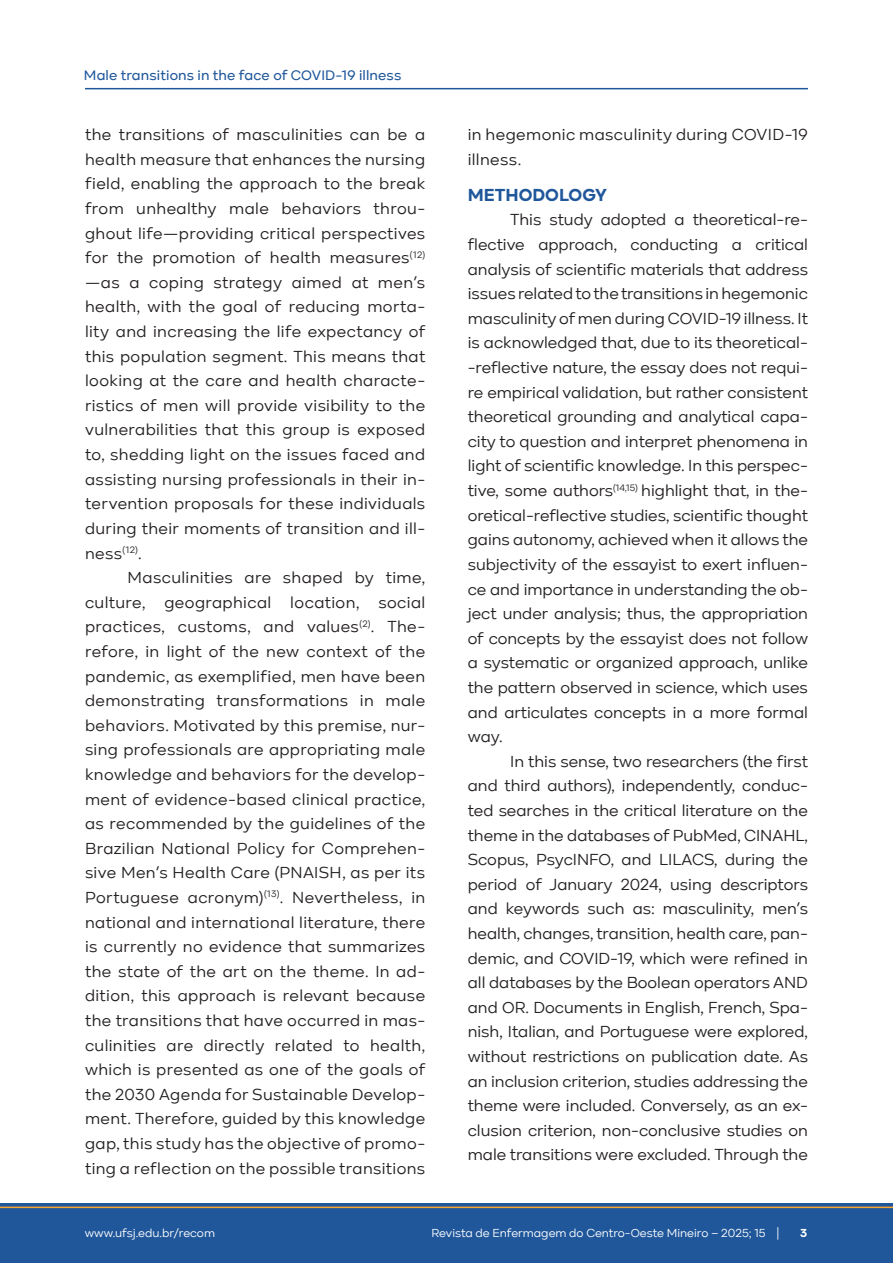
<style>
.page{position:relative;width:893px;height:1263px;background:#fff}
.page>*{position:absolute;margin:0;border:0;box-sizing:border-box;transform-origin:0 0}
.Tit_artigo{font:700 18px "Kinetika";color:#20579b}
.Texto_artigo{font:16.5px/24.6px "Kinetika";letter-spacing:.02em;color:#231f20;text-align:justify}
.t1{font:500 14.25px "Kinetika";letter-spacing:.01em;color:#20579b}
.t2{font:12px "Kinetika";color:#fff}
.t3{font:700 12px "Kinetika";color:#fff}
</style>
<div class="page">
<div style="left:0;top:1203px;width:893px;height:60px;background:#20579b"></div>
<hr style="left:0;top:1206px;width:893px;height:2px;background:#f9a42e">
<hr style="left:85px;top:88px;width:723px;height:1px;background:#20579b">
<p class="t1" style="left:84px;top:67px;width:319px">Male transitions in the face of COVID-19 illness</p>
<p class="Texto_artigo" style="left:85px;top:122px;width:342px">the transitions of masculinities can be a health measure that enhances the nursing field, enabling the approach to the break from unhealthy male behaviors throu&shy;ghout life—providing critical perspectives for the promotion of health measures<sup>(12) </sup>—as a coping strategy aimed at men’s health, with the goal of reducing morta&shy;lity and increasing the life expectancy of this population segment. This means that looking at the care and health characte&shy;ristics of men will provide visibility to the vulnerabilities that this group is exposed to, shedding light on the issues faced and assisting nursing professionals in their in&shy;tervention proposals for these individuals during their moments of transition and ill&shy;ness<sup>(12)</sup>.</p>
<p class="Texto_artigo" style="left:85px;top:565px;width:342px;text-indent:43px">Masculinities are shaped by time, culture, geographical location, social practices, customs, and values<sup>(2)</sup>. The&shy;refore, in light of the new context of the pandemic, as exemplified, men have been demonstrating transformations in male behaviors. Motivated by this premise, nur&shy;sing professionals are appropriating male knowledge and behaviors for the develop&shy;ment of evidence-based clinical practice, as recommended by the guidelines of the Brazilian National Policy for Comprehen&shy;sive Men’s Health Care (PNAISH, as per its Portuguese acronym)<sup>(13)</sup>. Nevertheless, in national and international literature, there is currently no evidence that summarizes the state of the art on the theme. In ad&shy;dition, this approach is relevant because the transitions that have occurred in mas&shy;culinities are directly related to health, which is presented as one of the goals of the 2030 Agenda for Sustainable Develop&shy;ment. Therefore, guided by this knowledge gap, this study has the objective of promo&shy;ting a reflection on the possible transitions</p>
<p class="Texto_artigo" style="left:468px;top:122px;width:342px">in hegemonic masculinity during COVID-19 illness.</p>
<p class="Tit_artigo" style="left:468px;top:184px;width:141px">METHODOLOGY</p>
<p class="Texto_artigo" style="left:468px;top:208px;width:342px;text-indent:43px">This study adopted a theoretical-re&shy;flective approach, conducting a critical analysis of scientific materials that address issues related to the transitions in hegemonic masculinity of men during COVID-19 illness. It is acknowledged that, due to its theoretical--reflective nature, the essay does not requi&shy;re empirical validation, but rather consistent theoretical grounding and analytical capa&shy;city to question and interpret phenomena in light of scientific knowledge. In this perspec&shy;tive, some authors<sup>(14,15)</sup> highlight that, in the&shy;oretical-reflective studies, scientific thought gains autonomy, achieved when it allows the subjectivity of the essayist to exert influen&shy;ce and importance in understanding the ob&shy;ject under analysis; thus, the appropriation of concepts by the essayist does not follow a systematic or organized approach, unlike the pattern observed in science, which uses and articulates concepts in a more formal way.</p>
<p class="Texto_artigo" style="left:468px;top:749px;width:342px;text-indent:43px">In this sense, two researchers (the first and third authors), independently, conduc&shy;ted searches in the critical literature on the theme in the databases of PubMed, CINAHL, Scopus, PsycINFO, and LILACS, during the period of January 2024, using descriptors and keywords such as: masculinity, men’s health, changes, transition, health care, pan&shy;demic, and COVID-19, which were refined in all databases by the Boolean operators AND and OR. Documents in English, French, Spa&shy;nish, Italian, and Portuguese were explored, without restrictions on publication date. As an inclusion criterion, studies addressing the theme were included. Conversely, as an ex&shy;clusion criterion, non-conclusive studies on male transitions were excluded. Through the</p>
<p class="t2" style="left:85px;top:1226px;width:132px">www.ufsj.edu.br/recom</p>
<p class="t2" style="left:431px;top:1226px;width:349px">Revista de Enfermagem do Centro-Oeste Mineiro – 2025; 15 |</p>
<p class="t3" style="left:800px;top:1226px;width:9px">3</p>
</div>
